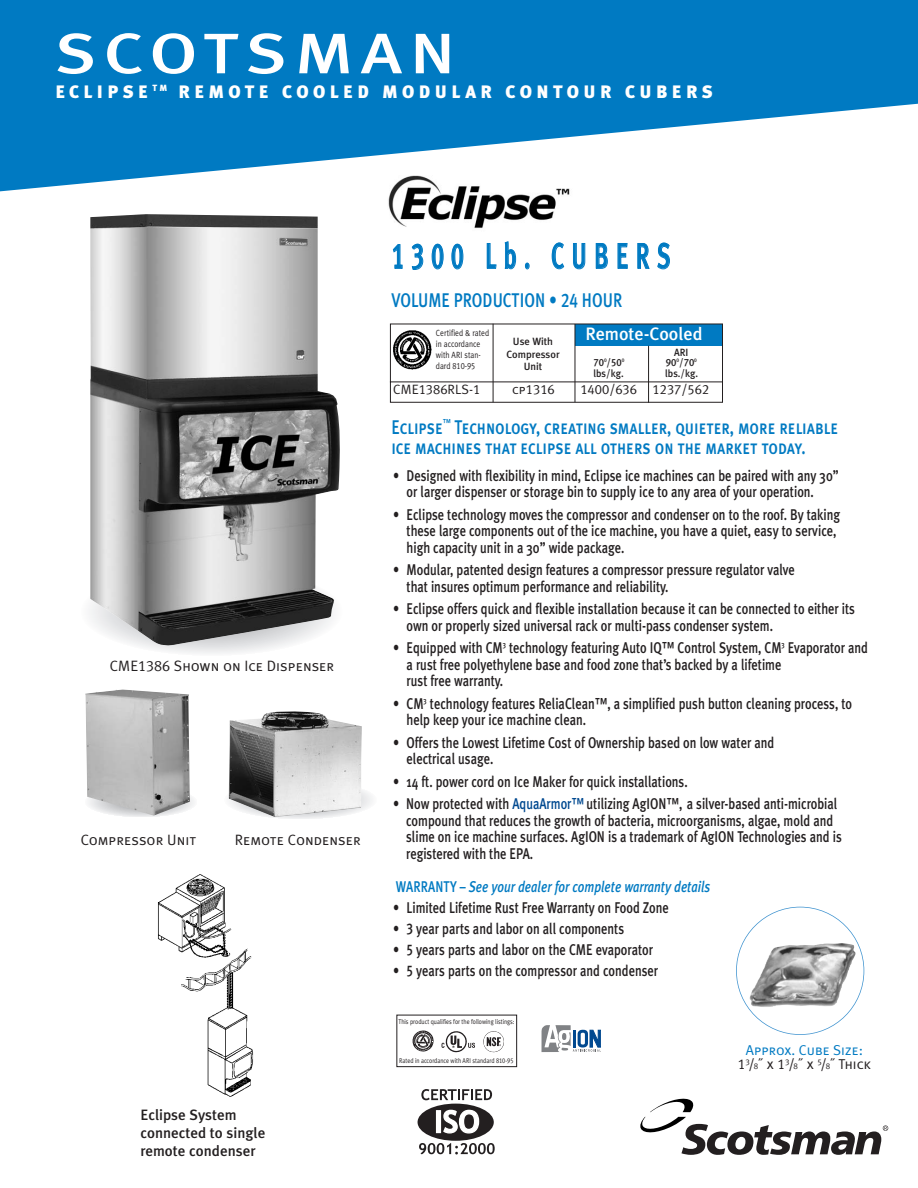
<style>
.page{position:relative;width:918px;height:1188px;background:#fff}
.page>*{position:absolute;margin:0;border:0;box-sizing:border-box;transform-origin:0 0}
.t1{font:57px "Meta Plus Medium Caps";letter-spacing:.105em;color:#fff;scale:1.25 1}
.t2{font:500 36px "Meta Plus";letter-spacing:.32em;color:#007ac2;scale:.65 1}
.t3{font:19.8px/19.5px "Meta Plus Medium Caps";color:#007ac2;scale:.8 1}
.t4{font:500 19.8px "Meta Plus";color:#007ac2;scale:.8 1}
.t5{font:900 18px "Meta Plus";letter-spacing:.25em;color:#fff}
.t6{font:500 18px "Meta Plus";color:#fff}
.t7{font:500 15.6px/16.5px "Meta Plus";color:#231f20;scale:.8 1}
.t8{font:italic 500 15.6px "Meta Plus";color:#007ac2;scale:.8 1}
.t9{font:15px "Meta Plus Normal Caps";color:#231f20}
.t10{font:500 15px/18px "Meta Plus";color:#231f20}
.t11{font:14.25px/14.2px "Meta Plus Normal Caps";color:#007ac2;text-align:center}
.t12{font:13.5px "Meta Plus Normal Caps";color:#231f20}
.t13{font:500 10.5px/12.6px "Meta Plus";color:#231f20;text-align:center}
.t14{font:10.5px "Meta Plus Medium Caps";color:#231f20;scale:.94 1}
.t15{font:500 10.5px "Meta Plus";color:#231f20;scale:.94 1}
.t16{font:9px/10.8px "Meta Plus Normal";color:#231f20;scale:.85 1}
.t17{font:9px "Meta Plus Normal Caps";color:#231f20;scale:.85 1}
.t18{font:6.9px "Meta Plus Normal";color:#231f20;scale:.85 1}
.s1{font-family:"Meta Plus Medium Caps";font-weight:400}
.s2{font-family:"Meta Plus Normal"}
.s3{color:#014990}
.s4{font-style:normal}
.s5{font-family:"Meta Plus Normal Caps"}
.s6{color:#231f20}
.s7{font-size:8.4px;color:#231f20}
</style>
<div class="page">
<svg style="left:0;top:0;width:918px;height:192px;fill:#007ac2"></svg>
<svg style="left:139px;top:645px;width:145px;height:9px"></svg>
<svg style="left:640px;top:1098px;width:248px;height:57px"></svg>
<svg style="left:389px;top:323px;width:334px;height:80px"></svg>
<img style="left:90px;top:214px;width:250px;height:431px">
<img style="left:158px;top:874px;width:95px;height:223px">
<div style="left:388px;top:172px;width:191px;height:61px;background:#fff"></div>
<img style="left:388px;top:175px;width:182px;height:53px">
<hr style="left:648px;top:346px;width:1px;height:57px;background:#231f20">
<img style="left:392px;top:329px;width:41px;height:41px">
<img style="left:749px;top:943px;width:107px;height:64px">
<svg style="left:228px;top:790px;width:144px;height:29px"></svg>
<svg style="left:123px;top:796px;width:71px;height:21px"></svg>
<img style="left:229px;top:711px;width:133px;height:106px">
<img style="left:85px;top:690px;width:105px;height:126px">
<svg style="left:413px;top:1031px;width:21px;height:21px"></svg>
<svg style="left:483px;top:1031px;width:21px;height:21px"></svg>
<svg style="left:442px;top:1031px;width:33px;height:21px"></svg>
<div style="left:396px;top:1015px;width:121px;height:52px;border:1px solid #231f20"></div>
<svg style="left:419px;top:1143px;width:76px;height:11px"></svg>
<div style="left:418px;top:1104px;width:76px;height:37px;background:#231f20;border-radius:50%"></div>
<hr style="left:437px;top:1111px;width:3px;height:22px;background:#fff">
<div style="left:436px;top:1110px;width:5px;height:23px;border:1px solid #fff"></div>
<svg style="left:443px;top:1109px;width:37px;height:25px"></svg>
<svg style="left:421px;top:1089px;width:71px;height:11px"></svg>
<svg style="left:542px;top:1025px;width:59px;height:27px"></svg>
<h1 class="t1" style="left:56px;top:20px;width:322px">SCOTSMAN</h1>
<p class="t5" style="left:56px;top:86px;width:659px">ECLIPSE <sup>TM</sup> REMOTE COOLED MODULAR CONTOUR CUBERS</p>
<h2 class="t2" style="left:392px;top:243px;width:431px"><span class="s1">1300</span> Lb. CUBERS</h2>
<p class="t4" style="left:391px;top:293px;width:290px">VOLUME PRODUCTION • <span class="s1">24</span> HOUR</p>
<p class="t16" style="left:436px;top:329px;width:64px">Certified &amp; rated in accordance with ARI stan-</p>
<p class="t17" style="left:436px;top:360px;width:48px"><span class="s2">dard</span> 810-95</p>
<p class="t13" style="left:506px;top:336px;width:55px">Use With<br>Compressor<br>Unit</p>
<p class="t6" style="left:585px;top:328px;width:119px">Remote-Cooled</p>
<p class="t14" style="left:674px;top:346px;width:17px">ARI</p>
<p class="t14" style="left:593px;top:356px;width:34px">70<sup>0</sup>/50<sup>0</sup></p>
<p class="t14" style="left:666px;top:356px;width:34px">90<sup>0</sup>/70<sup>0</sup></p>
<p class="t15" style="left:593px;top:369px;width:34px">lbs/kg.</p>
<p class="t15" style="left:665px;top:369px;width:36px">lbs./kg.</p>
<p class="t12" style="left:393px;top:381px;width:89px">CME1386RLS-1</p>
<p class="t12" style="left:512px;top:381px;width:44px">cp1316</p>
<p class="t12" style="left:580px;top:381px;width:130px">1400/636 1237/562</p>
<p class="t9" style="left:110px;top:657px;width:226px">CME1386 Shown on Ice Dispenser</p>
<p class="t9" style="left:81px;top:831px;width:117px">Compressor Unit</p>
<p class="t9" style="left:235px;top:831px;width:128px">Remote Condenser</p>
<p class="t10" style="left:141px;top:1107px;width:126px">Eclipse System connected to single remote condenser</p>
<p class="t3" style="left:391px;top:418px;width:560px">Eclipse<sup>™</sup> Technology, creating smaller, quieter, more reliable ice machines that eclipse all others on the market today.</p>
<p class="t7" style="left:407px;top:469px;width:542px;text-indent:-13px">• Designed with flexibility in mind, Eclipse ice machines can be paired with any 30” or larger dispenser or storage bin to supply ice to any area of your operation.</p>
<p class="t7" style="left:407px;top:508px;width:544px;text-indent:-13px">• Eclipse technology moves the compressor and condenser on to the roof. By taking these large components out of the ice machine, you have a quiet, easy to service, high capacity unit in a 30” wide package.</p>
<p class="t7" style="left:407px;top:563px;width:487px;text-indent:-13px">• Modular, patented design features a compressor pressure regulator valve that insures optimum performance and reliability.</p>
<p class="t7" style="left:407px;top:602px;width:562px;text-indent:-13px">• Eclipse offers quick and flexible installation because it can be connected to either its own or properly sized universal rack or multi-pass condenser system.</p>
<p class="t7" style="left:407px;top:641px;width:578px;text-indent:-13px">• Equipped with CM<sup>3</sup> technology featuring Auto IQ™ Control System, CM<sup>3</sup> Evaporator and a rust free polyethylene base and food zone that’s backed by a lifetime<br>rust free warranty.</p>
<p class="t7" style="left:407px;top:697px;width:558px;text-indent:-13px">• CM<sup>3</sup> technology features ReliaClean™, a simplified push button cleaning process, to help keep your ice machine clean.</p>
<p class="t7" style="left:407px;top:736px;width:461px;text-indent:-13px">• Offers the Lowest Lifetime Cost of Ownership based on low water and electrical usage.</p>
<p class="t7" style="left:393px;top:775px;width:370px">• 14 ft. power cord on Ice Maker for quick installations.</p>
<p class="t7" style="left:406px;top:797px;width:546px;text-indent:-13px">• Now protected with <span class="s3">AquaArmor™</span> utilizing AgION™, a silver-based anti-microbial compound that reduces the growth of bacteria, microorganisms, algae, mold and slime on ice machine surfaces. AgION is a trademark of AgION Technologies and is registered with the EPA.</p>
<p class="t8" style="left:396px;top:881px;width:394px"><span class="s4">WARRANTY –</span> See your dealer for complete warranty details</p>
<p class="t7" style="left:393px;top:901px;width:346px">• Limited Lifetime Rust Free Warranty on Food Zone</p>
<p class="t7" style="left:393px;top:922px;width:290px">• <span class="s1">3</span> year parts and labor on all components</p>
<p class="t7" style="left:393px;top:943px;width:326px">• <span class="s1">5</span> years parts and labor on the CME evaporator</p>
<p class="t7" style="left:393px;top:964px;width:333px">• <span class="s1">5</span> years parts on the compressor and condenser</p>
<p class="t18" style="left:398px;top:1019px;width:138px">This product qualifies for the following listings:</p>
<p class="t18" style="left:399px;top:1058px;width:136px">Rated in accordance with ARI standard <span class="s5">810-95</span></p>
<p class="t11" style="left:738px;top:1043px;width:135px">Approx. Cube Size:<br><span class="s6">1</span><sup>3</sup><span class="s6">/</span><span class="s7">8</span><sup>˝</sup> <span class="s6">x 1</span><sup>3</sup><span class="s6">/</span><span class="s7">8</span><sup>˝</sup> <span class="s6">x</span> <sup>5</sup><span class="s6">/</span><span class="s7">8</span><sup>˝</sup> <span class="s6">Thick</span></p>
</div>
